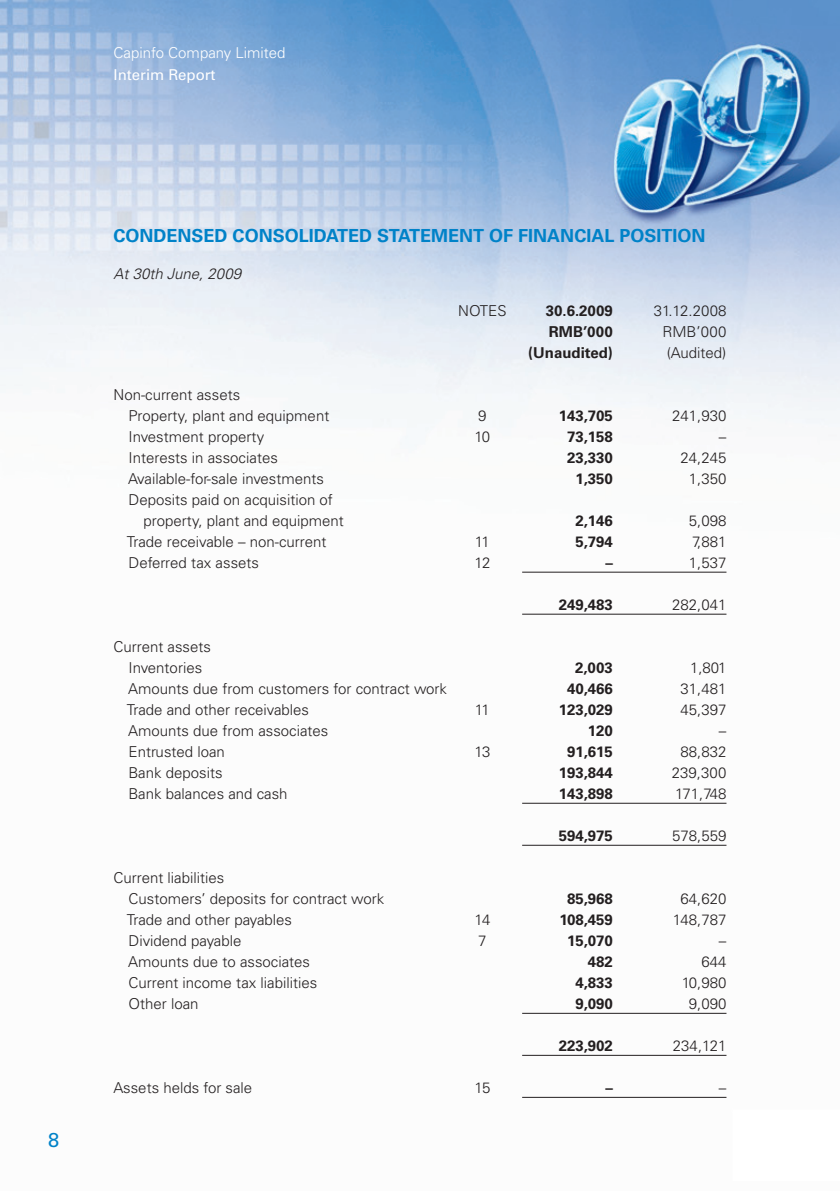
<style>
.page{position:relative;width:840px;height:1191px;background:#fff}
.page>*{position:absolute;margin:0;border:0;box-sizing:border-box;transform-origin:0 0}
.t1{font:700 18px "Univers LT Std";color:#0082c8}
.t2{font:300 15px/21px "Univers LT Std";color:#231f20}
.t3{font:700 15px "Univers LT Std";color:#231f20}
.t4{font:300 15px "Univers LT Std";color:#fff}
.t5{font:italic 300 15px "Univers LT Std";color:#231f20}
.t6{font:15px "Univers LT Std";color:#fff}
</style>
<div class="page">
<img style="left:0;top:0;width:840px;height:1098px">
<hr style="left:522px;top:571px;width:204px;height:1px;background:#231f20">
<hr style="left:522px;top:613px;width:204px;height:1px;background:#231f20">
<hr style="left:522px;top:802px;width:204px;height:1px;background:#231f20">
<hr style="left:522px;top:844px;width:204px;height:1px;background:#231f20">
<hr style="left:522px;top:1012px;width:204px;height:1px;background:#231f20">
<hr style="left:522px;top:1054px;width:204px;height:1px;background:#231f20">
<hr style="left:522px;top:1096px;width:204px;height:1px;background:#231f20">
<p class="t4" style="left:113px;top:43px;width:173px">Capinfo Company Limited</p>
<p class="t6" style="left:113px;top:66px;width:103px">Interim Report</p>
<p class="t1" style="left:113px;top:225px;width:593px">CONDENSED CONSOLIDATED STATEMENT OF FINANCIAL POSITION</p>
<p class="t5" style="left:113px;top:264px;width:129px">At 30th June, 2009</p>
<p class="t2" style="left:458px;top:300px;width:50px">NOTES</p>
<p class="t3" style="left:545px;top:301px;width:69px">30.6.2009</p>
<p class="t2" style="left:653px;top:300px;width:74px">31.12.2008</p>
<p class="t3" style="left:548px;top:322px;width:65px">RMB’000</p>
<p class="t2" style="left:662px;top:321px;width:65px">RMB’000</p>
<p class="t3" style="left:528px;top:343px;width:86px">(Unaudited)</p>
<p class="t2" style="left:666px;top:342px;width:61px">(Audited)</p>
<p class="t2" style="left:128px;top:384px;width:202px;text-indent:-15px">Non-current assets<br>Property, plant and equipment</p>
<p class="t2" style="left:478px;top:405px;width:10px">9</p>
<p class="t3" style="left:558px;top:406px;width:56px">143,705</p>
<p class="t2" style="left:671px;top:405px;width:56px">241,930</p>
<p class="t2" style="left:128px;top:426px;width:137px">Investment property</p>
<p class="t2" style="left:474px;top:426px;width:17px">10</p>
<p class="t3" style="left:566px;top:427px;width:47px">73,158</p>
<p class="t2" style="left:718px;top:426px;width:9px">–</p>
<p class="t2" style="left:128px;top:447px;width:151px">Interests in associates</p>
<p class="t3" style="left:566px;top:448px;width:47px">23,330</p>
<p class="t2" style="left:680px;top:447px;width:47px">24,245</p>
<p class="t2" style="left:128px;top:468px;width:197px">Available-for-sale investments</p>
<p class="t3" style="left:575px;top:469px;width:39px">1,350</p>
<p class="t2" style="left:688px;top:468px;width:39px">1,350</p>
<p class="t2" style="left:143px;top:489px;width:202px;text-indent:-15px">Deposits paid on acquisition of property, plant and equipment</p>
<p class="t3" style="left:575px;top:511px;width:39px">2,146</p>
<p class="t2" style="left:688px;top:510px;width:39px">5,098</p>
<p class="t2" style="left:127px;top:531px;width:201px">Trade receivable – non-current</p>
<p class="t2" style="left:474px;top:531px;width:16px">11</p>
<p class="t3" style="left:575px;top:532px;width:39px">5,794</p>
<p class="t2" style="left:691px;top:531px;width:36px">7,881</p>
<p class="t2" style="left:128px;top:552px;width:132px">Deferred tax assets</p>
<p class="t2" style="left:474px;top:552px;width:17px">12</p>
<p class="t3" style="left:605px;top:553px;width:9px">–</p>
<p class="t2" style="left:688px;top:552px;width:39px">1,537</p>
<p class="t3" style="left:558px;top:595px;width:56px">249,483</p>
<p class="t2" style="left:671px;top:594px;width:56px">282,041</p>
<p class="t2" style="left:113px;top:636px;width:99px;text-align:center">Current assets<br>Inventories</p>
<p class="t3" style="left:574px;top:658px;width:39px">2,003</p>
<p class="t2" style="left:689px;top:657px;width:38px">1,801</p>
<p class="t2" style="left:128px;top:678px;width:320px">Amounts due from customers for contract work</p>
<p class="t3" style="left:566px;top:679px;width:47px">40,466</p>
<p class="t2" style="left:680px;top:678px;width:47px">31,481</p>
<p class="t2" style="left:127px;top:699px;width:184px">Trade and other receivables</p>
<p class="t2" style="left:474px;top:699px;width:16px">11</p>
<p class="t3" style="left:558px;top:700px;width:56px">123,029</p>
<p class="t2" style="left:680px;top:699px;width:47px">45,397</p>
<p class="t2" style="left:128px;top:720px;width:202px">Amounts due from associates</p>
<p class="t3" style="left:587px;top:721px;width:27px">120</p>
<p class="t2" style="left:718px;top:720px;width:9px">–</p>
<p class="t2" style="left:128px;top:741px;width:98px">Entrusted loan</p>
<p class="t2" style="left:474px;top:741px;width:17px">13</p>
<p class="t3" style="left:566px;top:742px;width:47px">91,615</p>
<p class="t2" style="left:680px;top:741px;width:47px">88,832</p>
<p class="t2" style="left:128px;top:762px;width:95px">Bank deposits</p>
<p class="t3" style="left:558px;top:763px;width:55px">193,844</p>
<p class="t2" style="left:671px;top:762px;width:56px">239,300</p>
<p class="t2" style="left:128px;top:783px;width:160px">Bank balances and cash</p>
<p class="t3" style="left:558px;top:784px;width:56px">143,898</p>
<p class="t2" style="left:675px;top:783px;width:53px">171,748</p>
<p class="t3" style="left:558px;top:826px;width:56px">594,975</p>
<p class="t2" style="left:671px;top:825px;width:56px">578,559</p>
<p class="t2" style="left:128px;top:867px;width:257px;text-indent:-15px">Current liabilities<br>Customers’ deposits for contract work</p>
<p class="t3" style="left:566px;top:889px;width:47px">85,968</p>
<p class="t2" style="left:680px;top:888px;width:47px">64,620</p>
<p class="t2" style="left:127px;top:909px;width:167px">Trade and other payables</p>
<p class="t2" style="left:474px;top:909px;width:17px">14</p>
<p class="t3" style="left:559px;top:910px;width:55px">108,459</p>
<p class="t2" style="left:672px;top:909px;width:55px">148,787</p>
<p class="t2" style="left:128px;top:930px;width:114px">Dividend payable</p>
<p class="t2" style="left:478px;top:930px;width:10px">7</p>
<p class="t3" style="left:566px;top:931px;width:47px">15,070</p>
<p class="t2" style="left:718px;top:930px;width:9px">–</p>
<p class="t2" style="left:128px;top:951px;width:183px">Amounts due to associates</p>
<p class="t3" style="left:587px;top:952px;width:27px">482</p>
<p class="t2" style="left:701px;top:951px;width:27px">644</p>
<p class="t2" style="left:128px;top:972px;width:190px">Current income tax liabilities</p>
<p class="t3" style="left:575px;top:973px;width:39px">4,833</p>
<p class="t2" style="left:681px;top:972px;width:46px">10,980</p>
<p class="t2" style="left:128px;top:993px;width:72px">Other loan</p>
<p class="t3" style="left:575px;top:994px;width:39px">9,090</p>
<p class="t2" style="left:688px;top:993px;width:39px">9,090</p>
<p class="t3" style="left:558px;top:1036px;width:56px">223,902</p>
<p class="t2" style="left:672px;top:1035px;width:55px">234,121</p>
<p class="t2" style="left:113px;top:1077px;width:140px">Assets helds for sale</p>
<p class="t2" style="left:474px;top:1077px;width:17px">15</p>
<p class="t3" style="left:605px;top:1078px;width:9px">–</p>
<p class="t2" style="left:718px;top:1077px;width:9px">–</p>
</div>
